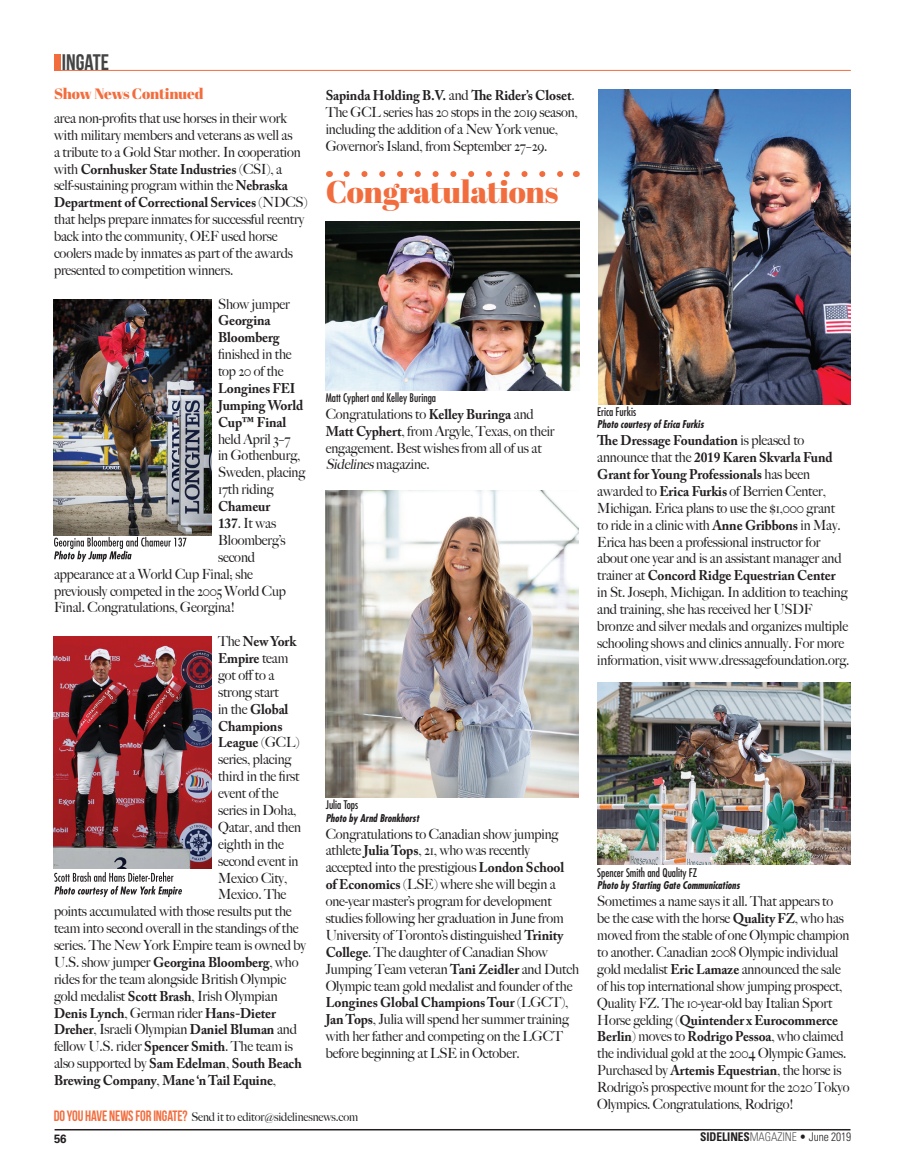
<style>
.page{position:relative;width:905px;height:1175px;background:#fff}
.page>*{position:absolute;margin:0;border:0;box-sizing:border-box;transform-origin:0 0}
.t1{font:31.5px "Abril Fatface";letter-spacing:-.01em;color:#f26d3e}
.t2{font:700 22.5px "Bebas Neue";color:#444}
.t3{font:15px "Abril Fatface";letter-spacing:-.015em;color:#f26d3e}
.t4{font:500 14.1px/16.8px "Big Caslon";letter-spacing:-.01em;color:#231f20;scale:.95 1}
.t5{font:700 14.1px/16.8px "Adobe Caslon Pro";letter-spacing:-.01em;color:#231f20;scale:.95 1}
.t6{font:500 14.1px/16.8px "Big Caslon";letter-spacing:-.01em;color:#231f20;scale:.94 1}
.t7{font:700 14.1px/16.8px "Adobe Caslon Pro";letter-spacing:-.01em;color:#231f20;scale:.94 1}
.t8{font:500 12px "Big Caslon";letter-spacing:-.01em;color:#231f20;scale:.95 1}
.t9{font:700 condensed 12px "Univers LT Std";letter-spacing:-.005em;color:#231f20;scale:.95 1}
.t10{font:700 12px "Univers LT Std";color:#231f20;scale:.95 1}
.t11{font:condensed 11.7px "Futura";color:#231f20;scale:.95 1}
.t12{font:italic 700 condensed 10.5px "Futura";color:#231f20;scale:.95 1}
.s1{font-family:"Big Caslon";font-weight:500}
.s2{font-family:"Adobe Caslon Pro";font-weight:700}
.s3{font-style:italic}
.s4{font-family:"Bebas Neue";font-weight:700;font-size:15px;color:#f26d3e}
.s5{font-weight:300;color:#57585a}
.s6{font-weight:300}
</style>
<div class="page">
<hr style="left:55px;top:1129px;width:795px;height:1px;background:#231f20">
<div style="left:54px;top:54px;width:6px;height:17px;background:#f26d3e"></div>
<hr style="left:54px;top:70px;width:796px;height:1px;background:#f26d3e">
<img style="left:54px;top:636px;width:157px;height:233px">
<img style="left:54px;top:299px;width:157px;height:236px">
<svg style="left:54px;top:537px;width:132px;height:25px"></svg>
<svg style="left:54px;top:872px;width:128px;height:25px"></svg>
<svg style="left:346px;top:171px;width:218px;height:6px"></svg>
<img style="left:326px;top:221px;width:253px;height:169px">
<img style="left:326px;top:490px;width:253px;height:307px">
<img style="left:598px;top:90px;width:252px;height:314px">
<img style="left:597px;top:683px;width:253px;height:181px">
<h2 class="t2" style="left:62px;top:50px;width:49px">INGATE</h2>
<p class="t3" style="left:54px;top:83px;width:151px">Show News Continued</p>
<p class="t5" style="left:326px;top:87px;width:263px">Sapinda Holding B.V. <span class="s1">and</span> The Rider’s Closet<span class="s1">.</span></p>
<p class="t4" style="left:326px;top:103px;width:267px">The GCL series has 20 stops in the 2019 season, including the addition of a New York venue,<br>Governor’s Island, from September 27–29.</p>
<h1 class="t1" style="left:326px;top:170px;width:234px">Congratulations</h1>
<p class="t4" style="left:54px;top:109px;width:261px">area non-profits that use horses in their work with military members and veterans as well as a tribute to a Gold Star mother. In cooperation</p>
<p class="t5" style="left:54px;top:160px;width:242px"><span class="s1">with</span> Cornhusker State Industries <span class="s1">(CSI), a</span></p>
<p class="t4" style="left:54px;top:176px;width:247px">self-sustaining program within the <span class="s2">Nebraska</span></p>
<p class="t5" style="left:54px;top:194px;width:268px">Department of Correctional Services <span class="s1">(NDCS)</span></p>
<p class="t4" style="left:54px;top:210px;width:265px">that helps prepare inmates for successful reentry back into the community, OEF used horse coolers made by inmates as part of the awards presented to competition winners.</p>
<p class="t4" style="left:218px;top:295px;width:77px">Show jumper</p>
<p class="t5" style="left:218px;top:312px;width:66px">Georgina<br>Bloomberg</p>
<p class="t4" style="left:218px;top:345px;width:79px">finished in the top 20 of the</p>
<p class="t5" style="left:218px;top:380px;width:91px">Longines FEI<br>Jumping World<br>Cup™ Final</p>
<p class="t4" style="left:218px;top:430px;width:93px">held April 3–7<br>in Gothenburg,<br>Sweden, placing<br>17th riding</p>
<p class="t5" style="left:218px;top:498px;width:56px">Chameur</p>
<p class="t4" style="left:218px;top:514px;width:63px"><span class="s2">137</span>. It was</p>
<p class="t4" style="left:218px;top:531px;width:73px">Bloomberg’s</p>
<p class="t4" style="left:218px;top:548px;width:40px">second</p>
<p class="t4" style="left:54px;top:565px;width:211px">appearance at a World Cup Final; she</p>
<p class="t4" style="left:54px;top:581px;width:246px">previously competed in the 2005 World Cup</p>
<p class="t4" style="left:54px;top:598px;width:192px">Final. Congratulations, Georgina!</p>
<p class="t5" style="left:218px;top:633px;width:84px"><span class="s1">The</span> New York<br>Empire <span class="s1">team</span></p>
<p class="t4" style="left:218px;top:666px;width:65px">got offto a strong start</p>
<p class="t5" style="left:218px;top:700px;width:87px"><span class="s1">in the</span> Global<br>Champions<br>League <span class="s1">(GCL)</span></p>
<p class="t4" style="left:218px;top:750px;width:79px">series, placing</p>
<p class="t4" style="left:218px;top:767px;width:87px">third in the first</p>
<p class="t4" style="left:218px;top:784px;width:65px">event of the</p>
<p class="t4" style="left:218px;top:801px;width:84px">series in Doha,</p>
<p class="t4" style="left:218px;top:818px;width:89px">Qatar, and then</p>
<p class="t4" style="left:218px;top:835px;width:71px">eighth in the</p>
<p class="t4" style="left:218px;top:851px;width:86px">second event in</p>
<p class="t4" style="left:218px;top:868px;width:74px">Mexico City,</p>
<p class="t4" style="left:218px;top:885px;width:73px">Mexico. The</p>
<p class="t4" style="left:54px;top:902px;width:252px">points accumulated with those results put the</p>
<p class="t4" style="left:54px;top:919px;width:259px">team into second overall in the standings of the</p>
<p class="t4" style="left:54px;top:936px;width:267px">series. The New York Empire team is owned by</p>
<p class="t4" style="left:54px;top:953px;width:259px">U.S. show jumper <span class="s2">Georgina Bloomberg</span>, who</p>
<p class="t4" style="left:54px;top:970px;width:246px">rides for the team alongside British Olympic</p>
<p class="t4" style="left:54px;top:986px;width:237px">gold medalist <span class="s2">Scott Brash</span>, Irish Olympian</p>
<p class="t5" style="left:54px;top:1004px;width:235px">Denis Lynch<span class="s1">, German rider</span> Hans-Dieter</p>
<p class="t4" style="left:54px;top:1020px;width:257px"><span class="s2">Dreher</span>, Israeli Olympian <span class="s2">Daniel Bluman</span> and fellow U.S. rider <span class="s2">Spencer Smith</span>. The team is</p>
<p class="t5" style="left:54px;top:1055px;width:262px"><span class="s1">also supported by</span> Sam Edelman<span class="s1">,</span> South Beach<br>Brewing Company<span class="s1">,</span> Mane ‘n Tail Equine<span class="s1">,</span></p>
<p class="t11" style="left:326px;top:390px;width:118px">Matt Cyphert and Kelley Buringa</p>
<p class="t4" style="left:326px;top:405px;width:242px">Congratulations to <span class="s2">Kelley Buringa</span> and <span class="s2">Matt Cyphert</span>, from Argyle, Texas, on their engagement. Best wishes from all of us at <span class="s3">Sidelines</span>magazine.</p>
<p class="t11" style="left:326px;top:797px;width:36px">Julia Tops</p>
<p class="t12" style="left:326px;top:811px;width:100px">Photo by Arnd Bronkhorst</p>
<p class="t4" style="left:326px;top:824px;width:268px">Congratulations to Canadian show jumping athlete <span class="s2">Julia Tops</span>, 21, who was recently accepted into the prestigious <span class="s2">London School of Economics</span> (LSE) where she will begin a one-year master’s program for development studies following her graduation in June from University of Toronto’s distinguished <span class="s2">Trinity College</span>. The daughter of Canadian Show Jumping Team veteran <span class="s2">Tani Zeidler</span> and Dutch Olympic team gold medalist and founder of the</p>
<p class="t5" style="left:326px;top:994px;width:257px">Longines Global Champions Tour <span class="s1">(LGCT),</span></p>
<p class="t4" style="left:326px;top:1010px;width:258px"><span class="s2">Jan Tops</span>, Julia will spend her summer training with her father and competing on the LGCT before beginning at LSE in October.</p>
<p class="t8" style="left:54px;top:1107px;width:322px"><span class="s4">DO YOU HAVE NEWS FOR INGATE?</span> Send it to editor@sidelinesnews.com</p>
<p class="t11" style="left:597px;top:404px;width:42px">Erica Furkis</p>
<p class="t12" style="left:597px;top:418px;width:113px">Photo courtesy of Erica Furkis</p>
<p class="t5" style="left:597px;top:432px;width:249px">The Dressage Foundation <span class="s1">is pleased to announce that the</span> 2019 Karen Skvarla Fund<br>Grant for Young Professionals <span class="s1">has been</span></p>
<p class="t4" style="left:597px;top:482px;width:259px">awarded to <span class="s2">Erica Furkis</span> of Berrien Center, Michigan. Erica plans to use the $1,000 grant to ride in a clinic with <span class="s2">Anne Gribbons</span> in May.<br>Erica has been a professional instructor for about one year and is an assistant manager and</p>
<p class="t5" style="left:597px;top:567px;width:252px"><span class="s1">trainer at</span> Concord Ridge Equestrian Center</p>
<p class="t4" style="left:597px;top:583px;width:267px">in St. Joseph, Michigan. In addition to teaching and training, she has received her USDF bronze and silver medals and organizes multiple schooling shows and clinics annually. For more information, visit www.dressagefoundation.org.</p>
<p class="t11" style="left:597px;top:865px;width:106px">Spencer Smith and Quality FZ</p>
<p class="t12" style="left:597px;top:878px;width:151px">Photo by Starting Gate Communications</p>
<p class="t4" style="left:597px;top:892px;width:267px">Sometimes a name says it all. That appears to be the case with the horse <span class="s2">Quality FZ</span>, who has moved from the stable of one Olympic champion to another. Canadian 2008 Olympic individual gold medalist <span class="s2">Eric Lamaze</span> announced the sale of his top international show jumping prospect, Quality FZ. The 10-year-old bay Italian Sport</p>
<p class="t7" style="left:597px;top:1011px;width:263px"><span class="s1">Horse gelding (</span>Quintender x Eurocommerce<br>Berlin<span class="s1">) moves to</span> Rodrigo Pessoa<span class="s1">, who claimed</span></p>
<p class="t6" style="left:597px;top:1044px;width:270px">the individual gold at the 2004 Olympic Games.<br>Purchased by <span class="s2">Artemis Equestrian</span>, the horse is Rodrigo’s prospective mount for the 2020 Tokyo Olympics. Congratulations, Rodrigo!</p>
<p class="t10" style="left:54px;top:1131px;width:15px">56</p>
<p class="t9" style="left:700px;top:1129px;width:160px">SIDELINES<span class="s5">MAGAZINE</span> <span class="s6">• June 2019</span></p>
</div>
